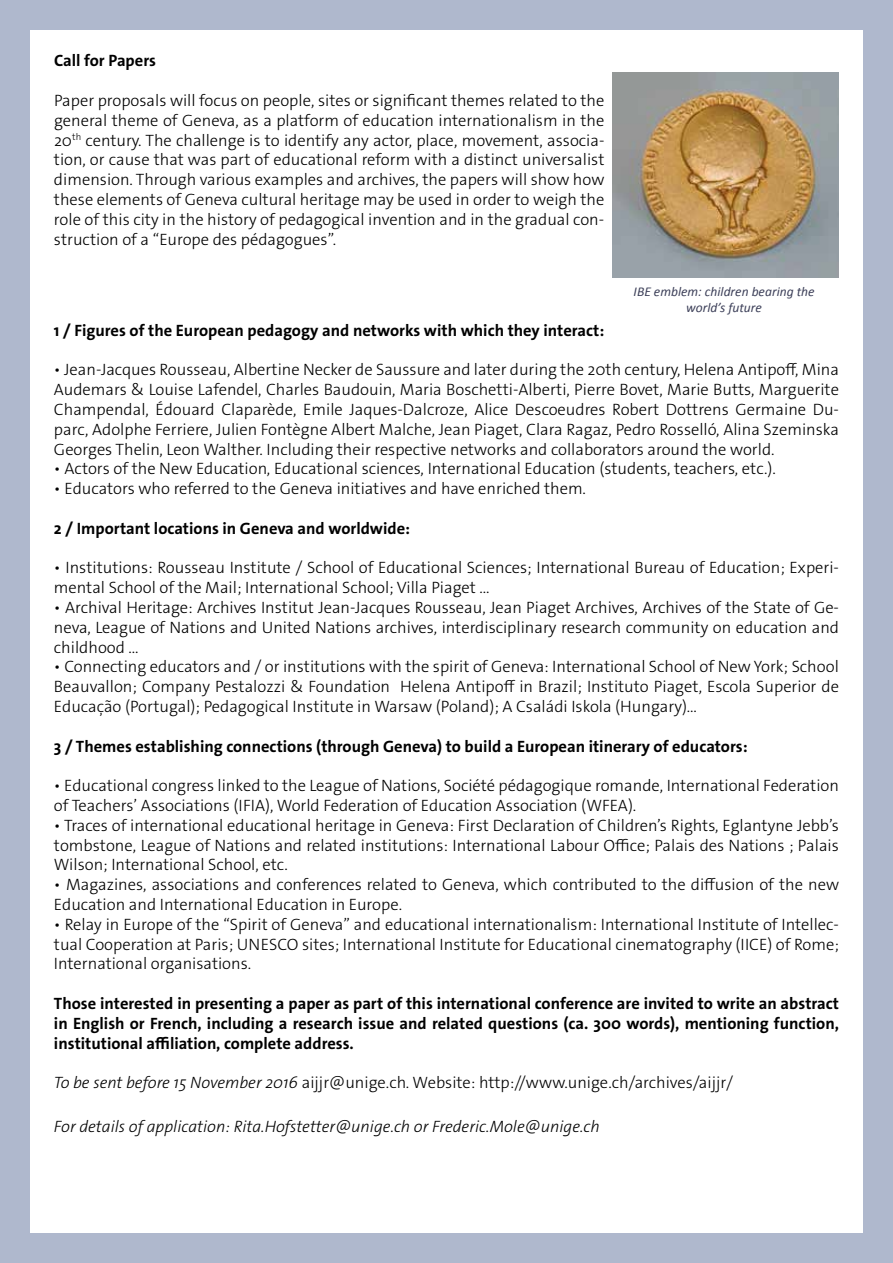
<style>
.page{position:relative;width:893px;height:1263px;background:#fff}
.page>*{position:absolute;margin:0;border:0;box-sizing:border-box;transform-origin:0 0}
.t1{font:300 16.5px/19.8px "The Sans Os F";color:#000;text-align:justify}
.t2{font:700 16.5px/19.8px "The Sans Os F";color:#000;text-align:justify}
.t3{font:italic 300 16.5px "The Sans Os F";color:#000}
.t4{font:italic 13.5px/16.2px "Calibri";color:#3d4059;text-align:center}
.s1{font-style:italic}
</style>
<div class="page">
<div style="left:0;top:0;width:893px;height:1263px;border:30px solid #7e8daf"></div>
<img style="left:613px;top:72px;width:226px;height:206px">
<p class="t2" style="left:54px;top:51px;width:104px">Call for Papers</p>
<p class="t1" style="left:54px;top:91px;width:552px">Paper proposals will focus on people, sites or significant themes related to the general theme of Geneva, as a platform of education internationalism in the 20<sup>th</sup> century. The challenge is to identify any actor, place, movement, associa&shy;tion, or cause that was part of educational reform with a distinct universalist dimension. Through various examples and archives, the papers will show how these elements of Geneva cultural heritage may be used in order to weigh the role of this city in the history of pedagogical invention and in the gradual con&shy;struction of a “Europe des pédagogues”.</p>
<p class="t4" style="left:634px;top:283px;width:182px">IBE emblem: children bearing the world’s future</p>
<p class="t2" style="left:54px;top:320px;width:552px">1 / Figures of the European pedagogy and networks with which they interact:</p>
<p class="t1" style="left:54px;top:360px;width:787px">• Jean-Jacques Rousseau, Albertine Necker de Saussure and later during the 20th century, Helena Antipoff, Mina Audemars &amp; Louise Lafendel, Charles Baudouin, Maria Boschetti-Alberti, Pierre Bovet, Marie Butts, Marguerite Champendal, Édouard Claparède, Emile Jaques-Dalcroze, Alice Descoeudres Robert Dottrens Germaine Du&shy;parc, Adolphe Ferriere, Julien Fontègne Albert Malche, Jean Piaget, Clara Ragaz, Pedro Rosselló, Alina Szeminska Georges Thelin, Leon Walther. Including their respective networks and collaborators around the world.</p>
<p class="t1" style="left:54px;top:459px;width:723px">• Actors of the New Education, Educational sciences, International Education (students, teachers, etc.).</p>
<p class="t1" style="left:54px;top:479px;width:533px">• Educators who referred to the Geneva initiatives and have enriched them.</p>
<p class="t2" style="left:54px;top:518px;width:358px">2 / Important locations in Geneva and worldwide:</p>
<p class="t1" style="left:54px;top:558px;width:786px">• Institutions: Rousseau Institute / School of Educational Sciences; International Bureau of Education; Experi&shy;mental School of the Mail; International School; Villa Piaget ...</p>
<p class="t1" style="left:54px;top:598px;width:786px">• Archival Heritage: Archives Institut Jean-Jacques Rousseau, Jean Piaget Archives, Archives of the State of Ge&shy;neva, League of Nations and United Nations archives, interdisciplinary research community on education and childhood ...</p>
<p class="t1" style="left:54px;top:657px;width:786px">• Connecting educators and / or institutions with the spirit of Geneva: International School of New York; School Beauvallon; Company Pestalozzi &amp; Foundation Helena Antipoff in Brazil; Instituto Piaget, Escola Superior de Educação (Portugal); Pedagogical Institute in Warsaw (Poland); A Családi Iskola (Hungary)...</p>
<p class="t2" style="left:54px;top:736px;width:695px">3 / Themes establishing connections (through Geneva) to build a European itinerary of educators:</p>
<p class="t1" style="left:54px;top:776px;width:786px">• Educational congress linked to the League of Nations, Société pédagogique romande, International Federation of Teachers’ Associations (IFIA), World Federation of Education Association (WFEA).</p>
<p class="t1" style="left:54px;top:815px;width:786px">• Traces of international educational heritage in Geneva: First Declaration of Children’s Rights, Eglantyne Jebb’s tombstone, League of Nations and related institutions: International Labour Office; Palais des Nations ; Palais Wilson; International School, etc.</p>
<p class="t1" style="left:54px;top:875px;width:787px">• Magazines, associations and conferences related to Geneva, which contributed to the diffusion of the new<br>Education and International Education in Europe.</p>
<p class="t1" style="left:54px;top:914px;width:786px">• Relay in Europe of the “Spirit of Geneva” and educational internationalism: International Institute of Intellec&shy;tual Cooperation at Paris; UNESCO sites; International Institute for Educational cinematography (IICE) of Rome; International organisations.</p>
<p class="t2" style="left:54px;top:994px;width:787px">Those interested in presenting a paper as part of this international conference are invited to write an abstract in English or French, including a research issue and related questions (ca. 300 words), mentioning function, institutional affiliation, complete address.</p>
<p class="t1" style="left:54px;top:1073px;width:681px"><span class="s1">To be sent before 15 November 2016</span> aijjr@unige.ch. Website: http://www.unige.ch/archives/aijjr/</p>
<p class="t3" style="left:54px;top:1116px;width:547px">For details of application: Rita.Hofstetter@unige.ch or Frederic.Mole@unige.ch</p>
</div>
